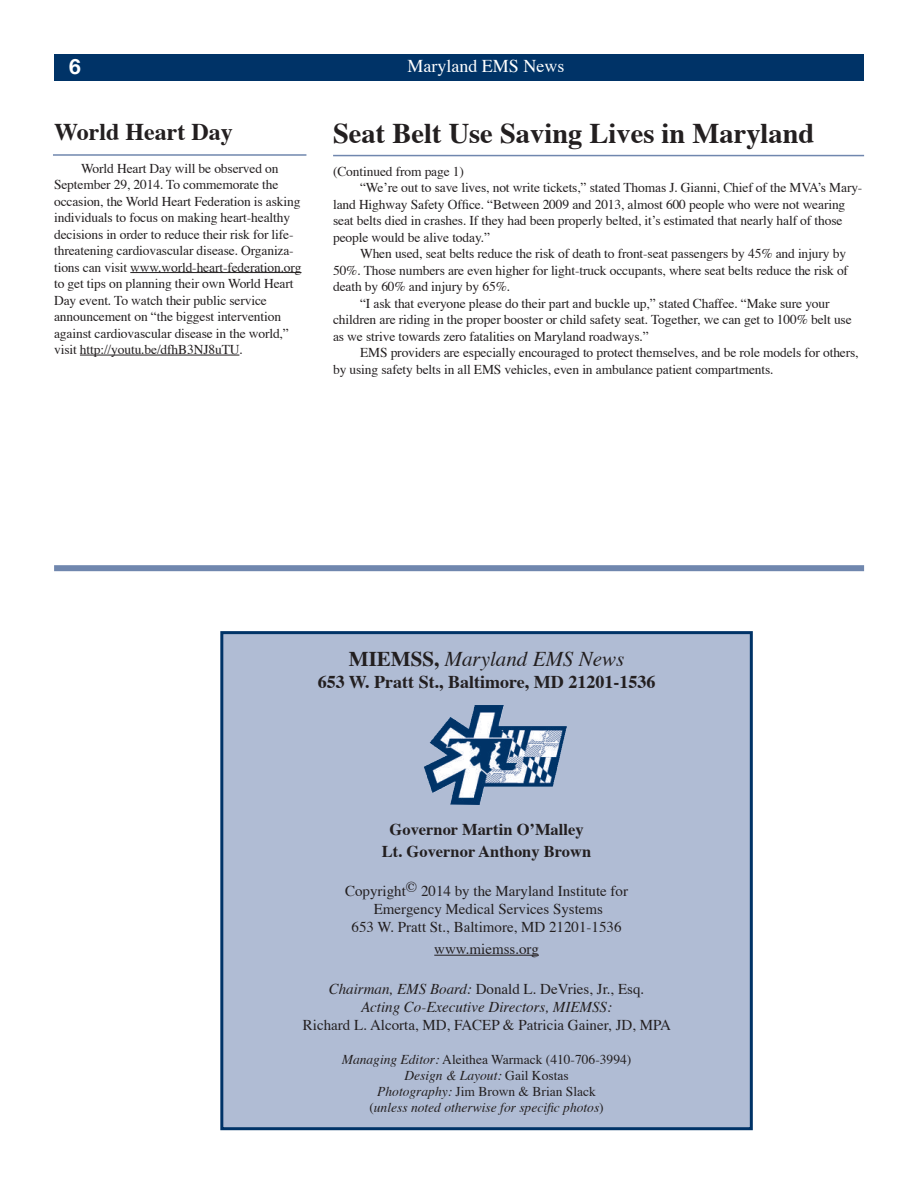
<style>
.page{position:relative;width:918px;height:1188px;background:#fff}
.page>*{position:absolute;margin:0;border:0;box-sizing:border-box;transform-origin:0 0}
.t1{font:700 28.5px "Times";color:#231f20}
.t2{font:700 24px "Times";color:#231f20}
.t3{font:italic 21px "Times";color:#231f20}
.t4{font:700 21px "Helvetica Neue";color:#fff}
.t5{font:700 18px "Times";color:#231f20}
.t6{font:18px "Times";color:#fff}
.t7{font:700 16.5px/21.6px "Times";color:#231f20;text-align:center}
.t8{font:15px/18px "Times";color:#231f20;text-align:center}
.t9{font:italic 15px/18px "Times";color:#231f20;text-align:center}
.t10{font:13.5px/16.5px "Times";letter-spacing:-.01em;color:#231f20}
.t11{font:italic 13.5px/16.2px "Times";color:#231f20;text-align:center}
.s1{font-weight:700;font-style:normal}
.s2{font-style:normal}
</style>
<div class="page">
<div style="left:54px;top:54px;width:810px;height:27px;background:#003367"></div>
<div style="left:222px;top:633px;width:529px;height:496px;background:#b0bcd4"></div>
<hr style="left:434px;top:955px;width:105px;height:1px;background:#231f20">
<div style="left:220px;top:631px;width:533px;height:499px;border:3px solid #003367"></div>
<img style="left:424px;top:708px;width:50px;height:93px">
<div style="left:54px;top:565px;width:810px;height:6px;background:#7087ae"></div>
<hr style="left:130px;top:272px;width:171px;height:1px;background:#231f20">
<hr style="left:80px;top:355px;width:159px;height:1px;background:#231f20">
<hr style="left:333px;top:155px;width:531px;height:1px;background:#7087ae">
<hr style="left:53px;top:154px;width:253px;height:2px;background:#7087ae">
<h3 class="t4" style="left:69px;top:54px;width:13px">6</h3>
<h3 class="t6" style="left:408px;top:55px;width:158px">Maryland EMS News</h3>
<h2 class="t2" style="left:54px;top:115px;width:180px">World Heart Day</h2>
<p class="t10" style="left:54px;top:161px;width:249px;text-indent:27px">World Heart Day will be observed on September 29, 2014. To commemorate the occasion, the World Heart Federation is asking individuals to focus on making heart-healthy decisions in order to reduce their risk for life&shy;threatening cardiovascular disease. Organiza&shy;tions can visit www.world-heart-federation.org to get tips on planning their own World Heart Day event. To watch their public service announcement on “the biggest intervention against cardiovascular disease in the world,” visit http://youtu.be/dfhB3NJ8uTU.</p>
<h1 class="t1" style="left:333px;top:114px;width:483px">Seat Belt Use Saving Lives in Maryland</h1>
<p class="t10" style="left:333px;top:164px;width:132px">(Continued from page 1)</p>
<p class="t10" style="left:360px;top:180px;width:504px">“We’re out to save lives, not write tickets,” stated Thomas J. Gianni, Chief of the MVA’s Mary-</p>
<p class="t10" style="left:333px;top:197px;width:514px">land Highway Safety Office. “Between 2009 and 2013, almost 600 people who were not wearing</p>
<p class="t10" style="left:333px;top:213px;width:511px">seat belts died in crashes. If they had been properly belted, it’s estimated that nearly half of those</p>
<p class="t10" style="left:333px;top:230px;width:158px">people would be alive today.”</p>
<p class="t10" style="left:360px;top:246px;width:487px">When used, seat belts reduce the risk of death to front-seat passengers by 45% and injury by</p>
<p class="t10" style="left:333px;top:263px;width:517px">50%. Those numbers are even higher for light-truck occupants, where seat belts reduce the risk of</p>
<p class="t10" style="left:333px;top:279px;width:179px">death by 60% and injury by 65%.</p>
<p class="t10" style="left:360px;top:296px;width:471px">“I ask that everyone please do their part and buckle up,” stated Chaffee. “Make sure your</p>
<p class="t10" style="left:333px;top:312px;width:520px">children are riding in the proper booster or child safety seat. Together, we can get to 100% belt use</p>
<p class="t10" style="left:333px;top:329px;width:317px">as we strive towards zero fatalities on Maryland roadways.”</p>
<p class="t10" style="left:360px;top:345px;width:500px">EMS providers are especially encouraged to protect themselves, and be role models for others,</p>
<p class="t10" style="left:333px;top:362px;width:442px">by using safety belts in all EMS vehicles, even in ambulance patient compartments.</p>
<h3 class="t3" style="left:349px;top:646px;width:277px"><span class="s1">MIEMSS,</span> Maryland EMS News</h3>
<h3 class="t5" style="left:318px;top:670px;width:339px">653 W. Pratt St., Baltimore, MD 21201-1536</h3>
<p class="t7" style="left:382px;top:820px;width:211px">Governor Martin O’Malley<br>Lt. Governor Anthony Brown</p>
<p class="t8" style="left:345px;top:883px;width:285px">Copyright© 2014 by the Maryland Institute for<br>Emergency Medical Services Systems<br>653 W. Pratt St., Baltimore, MD 21201-1536</p>
<p class="t8" style="left:434px;top:941px;width:106px">www.miemss.org</p>
<p class="t9" style="left:329px;top:981px;width:317px">Chairman, EMS Board: <span class="s2">Donald L. DeVries, Jr., Esq.<br></span>Acting Co-Executive Directors, MIEMSS:</p>
<p class="t8" style="left:303px;top:1017px;width:369px">Richard L. Alcorta, MD, FACEP &amp; Patricia Gainer, JD, MPA</p>
<p class="t11" style="left:342px;top:1052px;width:291px">Managing Editor: <span class="s2">Aleithea Warmack (410-706-3994)<br></span>Design &amp; Layout: <span class="s2">Gail Kostas<br></span>Photography: <span class="s2">Jim Brown &amp; Brian Slack<br>(</span>unless noted otherwise for specific photos<span class="s2">)</span></p>
</div>
